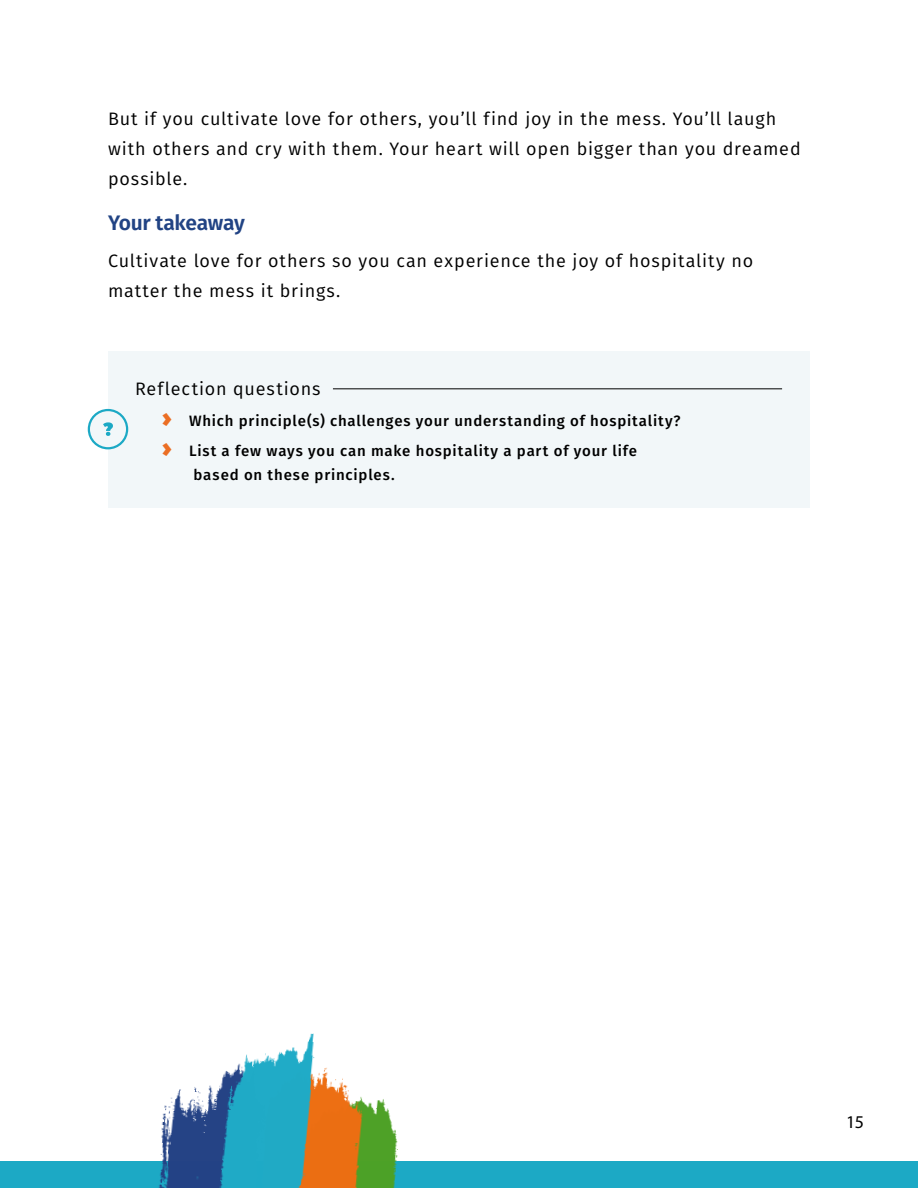
<style>
.page{position:relative;width:918px;height:1188px;background:#fff}
.page>*{position:absolute;margin:0;border:0;box-sizing:border-box;transform-origin:0 0}
.t1{font:600 21px "Fira Sans";letter-spacing:-.015em;color:#214384}
.t2{font:18px/30px "Fira Sans";letter-spacing:.045em;color:#000}
.t3{font:18px "Myriad Pro";color:#000}
.t4{font:500 15px/30.8px "Fira Sans";letter-spacing:.055em;color:#000}
.s1{font-family:"Plume Ad";font-weight:400;font-size:27px;color:#eb6e24}
</style>
<div class="page">
<div style="left:0;top:1161px;width:918px;height:27px;background:#1ca9c5"></div>
<div style="left:108px;top:351px;width:702px;height:156px;background:#f2f7f9"></div>
<hr style="left:333px;top:388px;width:449px;height:1px;background:#000">
<img style="left:159px;top:1085px;width:60px;height:103px">
<img style="left:369px;top:1099px;width:29px;height:89px">
<img style="left:319px;top:1067px;width:50px;height:121px">
<img style="left:219px;top:1033px;width:100px;height:155px">
<svg style="left:88px;top:409px;width:40px;height:40px"></svg>
<p class="t2" style="left:108px;top:103px;width:694px">But if you cultivate love for others, you’ll find joy in the mess. You’ll laugh with others and cry with them. Your heart will open bigger than you dreamed possible.</p>
<p class="t1" style="left:108px;top:206px;width:139px">Your takeaway</p>
<p class="t2" style="left:108px;top:245px;width:647px">Cultivate love for others so you can experience the joy of hospitality no matter the mess it brings.</p>
<p class="t2" style="left:135px;top:373px;width:187px">Reflection questions</p>
<p class="t4" style="left:162px;top:404px;width:520px"><span class="s1">›</span> Which principle(s) challenges your understanding of hospitality? <span class="s1">›</span> List a few ways you can make hospitality a part of your life</p>
<p class="t4" style="left:194px;top:459px;width:203px">based on these principles.</p>
<p class="t3" style="left:846px;top:1111px;width:19px">15</p>
</div>
